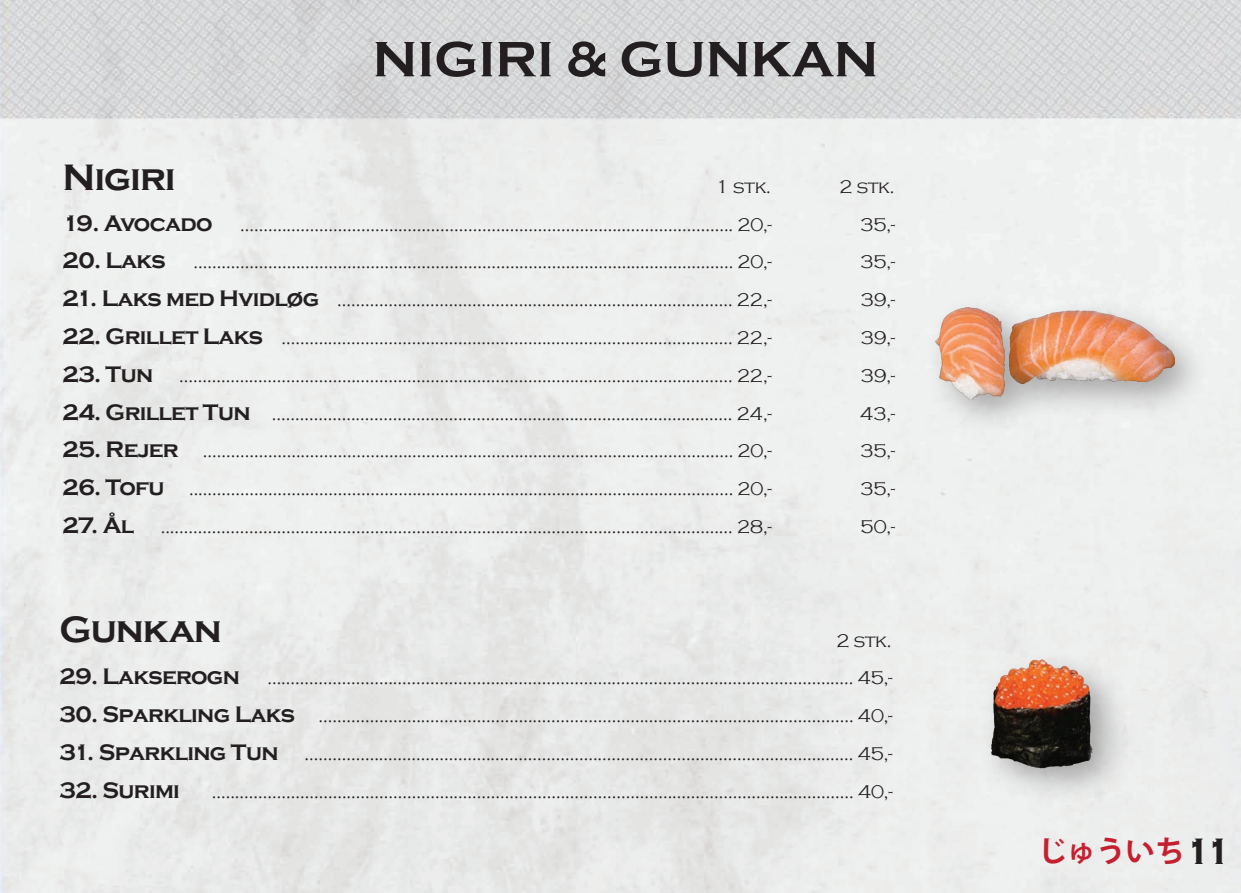
<style>
.page{position:relative;width:1241px;height:893px;background:#fff}
.page>*{position:absolute;margin:0;border:0;box-sizing:border-box;transform-origin:0 0}
.t1{font:700 51.45px "Copperplate Gothic";color:#231f20}
.t2{font:700 37.8px "Copperplate Gothic";letter-spacing:-.03em;color:#231f20}
.t3{font:700 29.4px "Adobe Gothic Std";color:#c4202f}
.t4{font:700 23.1px "Copperplate Gothic";letter-spacing:-.03em;color:#231f20}
.t5{font:300 18.9px/37.8px "Copperplate Gothic";letter-spacing:-.035em;color:#231f20;text-align:right}
.s1{font-family:"Copperplate Gothic";font-size:37.8px;color:#231f20}
</style>
<div class="page">
<img style="left:0;top:0;width:1240px;height:893px">
<div style="left:923px;top:295px;width:288px;height:142px;background:#231f20;opacity:.35"></div>
<img style="left:935px;top:308px;width:239px;height:99px">
<div style="left:978px;top:647px;width:151px;height:158px;background:#231f20;opacity:.35"></div>
<img style="left:991px;top:660px;width:101px;height:114px">
<h1 class="t1" style="left:372px;top:31px;width:334px">Nigiri &amp; Gunkan</h1>
<h2 class="t2" style="left:63px;top:157px;width:115px">Nigiri</h2>
<p class="t5" style="left:160px;top:168px;width:612px">1 stk.<br>.......................................................................................................... 20,- .................................................................................................................... 20,- ..................................................................................... 22,- ................................................................................................. 22,- ....................................................................................................................... 22,- ................................................................................................... 24,- .................................................................................................................. 20,- ..................................................................................................................... 20,- ........................................................................................................................... 28,-</p>
<p class="t5" style="left:859px;top:168px;width:36px;text-align:justify;text-indent:-21px">2 stk.<br>35,- 35,- 39,- 39,- 39,- 43,- 35,- 35,- 50,-</p>
<p class="t4" style="left:63px;top:210px;width:151px">19. Avocado</p>
<p class="t4" style="left:63px;top:248px;width:105px">20. Laks</p>
<p class="t4" style="left:63px;top:286px;width:258px">21. Laks med Hvidløg</p>
<p class="t4" style="left:63px;top:324px;width:202px">22. Grillet Laks</p>
<p class="t4" style="left:63px;top:361px;width:92px">23. Tun</p>
<p class="t4" style="left:63px;top:399px;width:189px">24. Grillet Tun</p>
<p class="t4" style="left:63px;top:437px;width:118px">25. Rejer</p>
<p class="t4" style="left:63px;top:475px;width:103px">26. Tofu</p>
<p class="t4" style="left:63px;top:513px;width:73px">27. Ål</p>
<h2 class="t2" style="left:60px;top:609px;width:164px">Gunkan</h2>
<p class="t5" style="left:211px;top:622px;width:682px">2 stk.<br>.............................................................................................................................. 45,- ................................................................................................................... 40,- ...................................................................................................................... 45,- .......................................................................................................................................... 40,-</p>
<p class="t4" style="left:60px;top:664px;width:182px">29. Lakserogn</p>
<p class="t4" style="left:60px;top:702px;width:237px">30. Sparkling Laks</p>
<p class="t4" style="left:60px;top:739px;width:220px">31. Sparkling Tun</p>
<p class="t4" style="left:60px;top:777px;width:122px">32. Surimi</p>
<h3 class="t3" style="left:1037px;top:834px;width:196px">じゅういち<span class="s1">11</span></h3>
</div>
